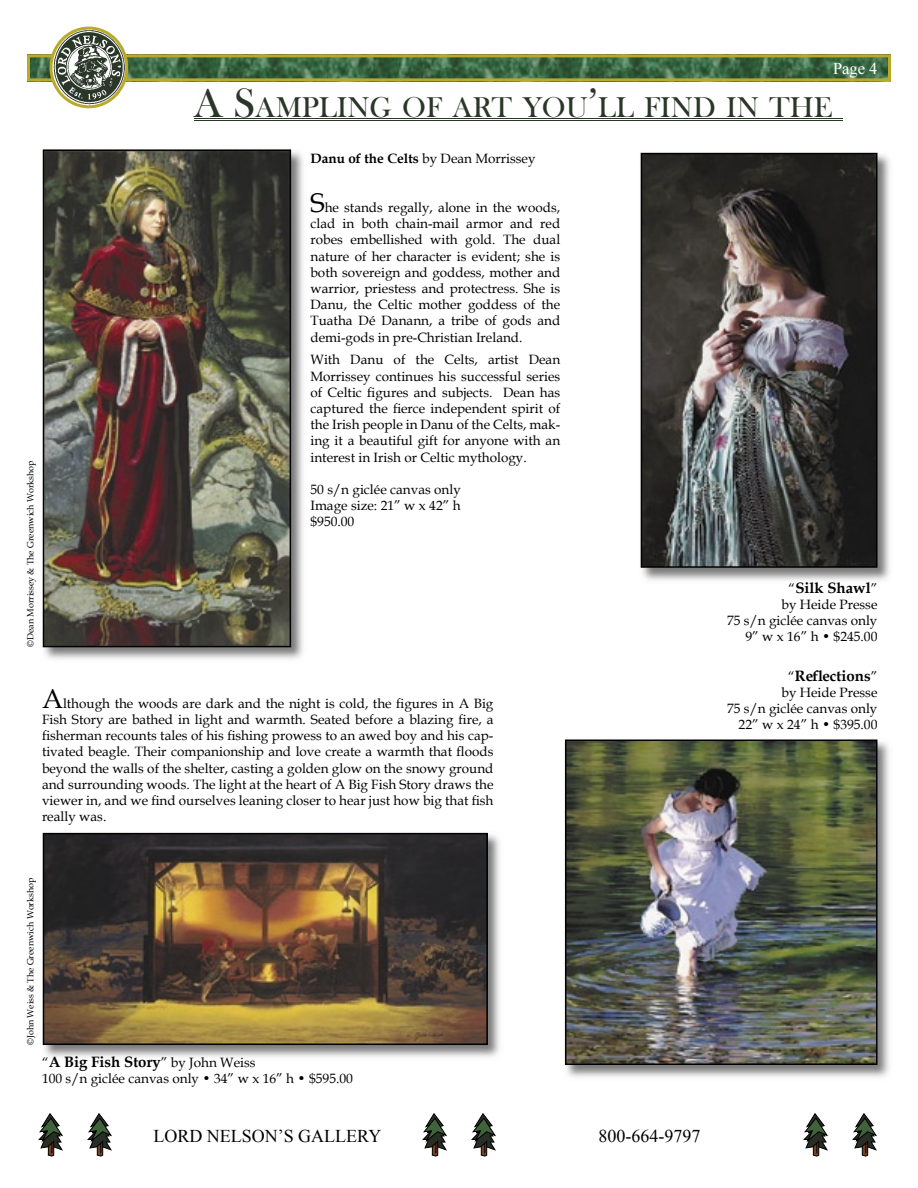
<style>
.page{position:relative;width:918px;height:1188px;background:#fff}
.page>*{position:absolute;margin:0;border:0;box-sizing:border-box;transform-origin:0 0}
.t1{font:29.4px "Bask Old Face";color:#2a3628}
.t2{font:18px "Times New Roman";color:#000}
.t3{font:16.5px "Times New Roman";color:#fff}
.t4{font:700 15px "Book Antiqua";color:#000}
.t5{font:13.5px/16.2px "Book Antiqua";color:#000;text-align:justify}
.t6{font:9px "Book Antiqua";color:#000}
.s1{font-size:42px}
.s2{font-weight:700}
.s3{font-size:27px}
.s4{font-weight:700;font-size:15px}
.s5{font-weight:400;font-size:13.5px}
</style>
<div class="page">
<svg style="left:27px;top:27px;width:864px;height:55px"></svg>
<img style="left:47px;top:28px;width:83px;height:80px">
<svg style="left:423px;top:1113px;width:24px;height:43px"></svg>
<svg style="left:472px;top:1113px;width:23px;height:43px"></svg>
<svg style="left:39px;top:1113px;width:24px;height:43px"></svg>
<svg style="left:88px;top:1113px;width:23px;height:43px"></svg>
<svg style="left:804px;top:1113px;width:24px;height:43px"></svg>
<svg style="left:853px;top:1113px;width:23px;height:43px"></svg>
<hr style="left:194px;top:119px;width:649px;height:1px;background:#2a3628">
<hr style="left:194px;top:120px;width:649px;height:1px;background:#2a3628">
<img style="left:42px;top:149px;width:261px;height:510px">
<img style="left:43px;top:149px;width:248px;height:498px">
<img style="left:42px;top:832px;width:458px;height:225px">
<img style="left:43px;top:833px;width:445px;height:212px">
<img style="left:640px;top:152px;width:250px;height:429px">
<img style="left:641px;top:153px;width:237px;height:415px">
<img style="left:564px;top:739px;width:325px;height:338px">
<img style="left:565px;top:740px;width:313px;height:325px">
<p class="t3" style="left:833px;top:58px;width:46px">Page 4</p>
<h1 class="t1" style="left:194px;top:91px;width:640px"><span class="s1">A S</span>AMPLING OF ART YOU<span class="s1">’</span>LL FIND IN THE</h1>
<p class="t6" style="left:24px;top:647px;width:188px;rotate:-90deg">©Dean Morrissey &amp; The Greenwich Workshop</p>
<p class="t5" style="left:310px;top:150px;width:227px"><span class="s2">Danu of the Celts</span> by Dean Morrissey</p>
<p class="t5" style="left:310px;top:199px;width:251px"><span class="s3">S</span>he stands regally, alone in the woods, clad in both chain-mail armor and red robes embellished with gold. The dual nature of her character is evident; she is both sovereign and goddess, mother and warrior, priestess and protectress. She is Danu, the Celtic mother goddess of the Tuatha Dé Danann, a tribe of gods and demi-gods in pre-Christian Ireland.</p>
<p class="t5" style="left:310px;top:352px;width:251px">With Danu of the Celts, artist Dean Morrissey continues his successful series of Celtic figures and subjects. Dean has captured the fierce independent spirit of the Irish people in Danu of the Celts, mak&shy;ing it a beautiful gift for anyone with an interest in Irish or Celtic mythology.</p>
<p class="t5" style="left:310px;top:481px;width:152px">50 s/n giclée canvas only Image size: 21” w x 42” h $950.00</p>
<p class="t5" style="left:42px;top:695px;width:453px"><span class="s3">A</span>lthough the woods are dark and the night is cold, the figures in A Big Fish Story are bathed in light and warmth. Seated before a blazing fire, a fisherman recounts tales of his fishing prowess to an awed boy and his cap&shy;tivated beagle. Their companionship and love create a warmth that floods beyond the walls of the shelter, casting a golden glow on the snowy ground and surrounding woods. The light at the heart of A Big Fish Story draws the viewer in, and we find ourselves leaning closer to hear just how big that fish really was.</p>
<p class="t6" style="left:24px;top:1045px;width:169px;rotate:-90deg">©John Weiss &amp; The Greenwich Workshop</p>
<p class="t5" style="left:42px;top:1054px;width:312px">“<span class="s4">A Big Fish Story</span>” by John Weiss<br>100 s/n giclée canvas only • 34” w x 16” h • $595.00</p>
<h2 class="t2" style="left:153px;top:1124px;width:229px">LORD NELSON’S GALLERY</h2>
<h2 class="t2" style="left:599px;top:1124px;width:103px">800-664-9797</h2>
<p class="t4" style="left:789px;top:578px;width:90px"><span class="s5">“</span>Silk Shawl<span class="s5">”</span></p>
<p class="t5" style="left:727px;top:596px;width:152px;text-align:right">by Heide Presse<br>75 s/n giclée canvas only<br>9” w x 16” h • $245.00</p>
<p class="t4" style="left:788px;top:665px;width:91px"><span class="s5">“</span>Reflections<span class="s5">”</span></p>
<p class="t5" style="left:727px;top:684px;width:152px;text-align:right">by Heide Presse<br>75 s/n giclée canvas only<br>22” w x 24” h • $395.00</p>
</div>
